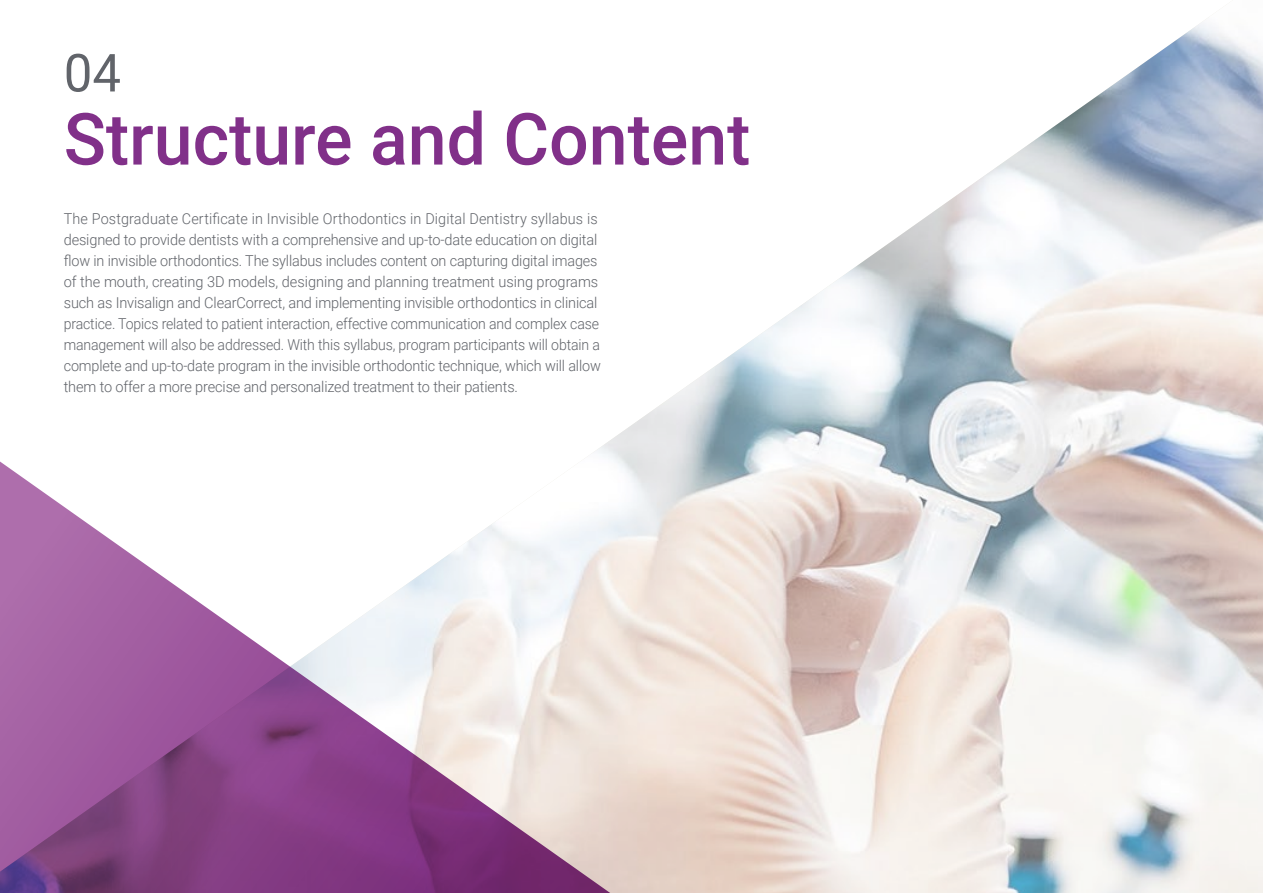
<style>
.page{position:relative;width:1263px;height:893px;background:#fff}
.page>*{position:absolute;margin:0;border:0;box-sizing:border-box;transform-origin:0 0}
.t1{font:500 72px "Roboto";color:#813089}
.t2{font:52.5px "Roboto";color:#61646a}
.t3{font:300 15px/21px "Roboto";letter-spacing:-.01em;color:#61646a;scale:.96 1}
</style>
<div class="page">
<img style="left:603px;top:19px;width:660px;height:874px">
<svg style="left:0;top:446px;width:640px;height:447px"></svg>
<h2 class="t2" style="left:64px;top:36px;width:59px">04</h2>
<h1 class="t1" style="left:64px;top:89px;width:688px">Structure and Content</h1>
<p class="t3" style="left:64px;top:207px;width:561px">The Postgraduate Certificate in Invisible Orthodontics in Digital Dentistry syllabus is designed to provide dentists with a comprehensive and up-to-date education on digital flow in invisible orthodontics. The syllabus includes content on capturing digital images of the mouth, creating 3D models, designing and planning treatment using programs such as Invisalign and ClearCorrect, and implementing invisible orthodontics in clinical practice. Topics related to patient interaction, effective communication and complex case management will also be addressed. With this syllabus, program participants will obtain a complete and up-to-date program in the invisible orthodontic technique, which will allow them to offer a more precise and personalized treatment to their patients.</p>
</div>
